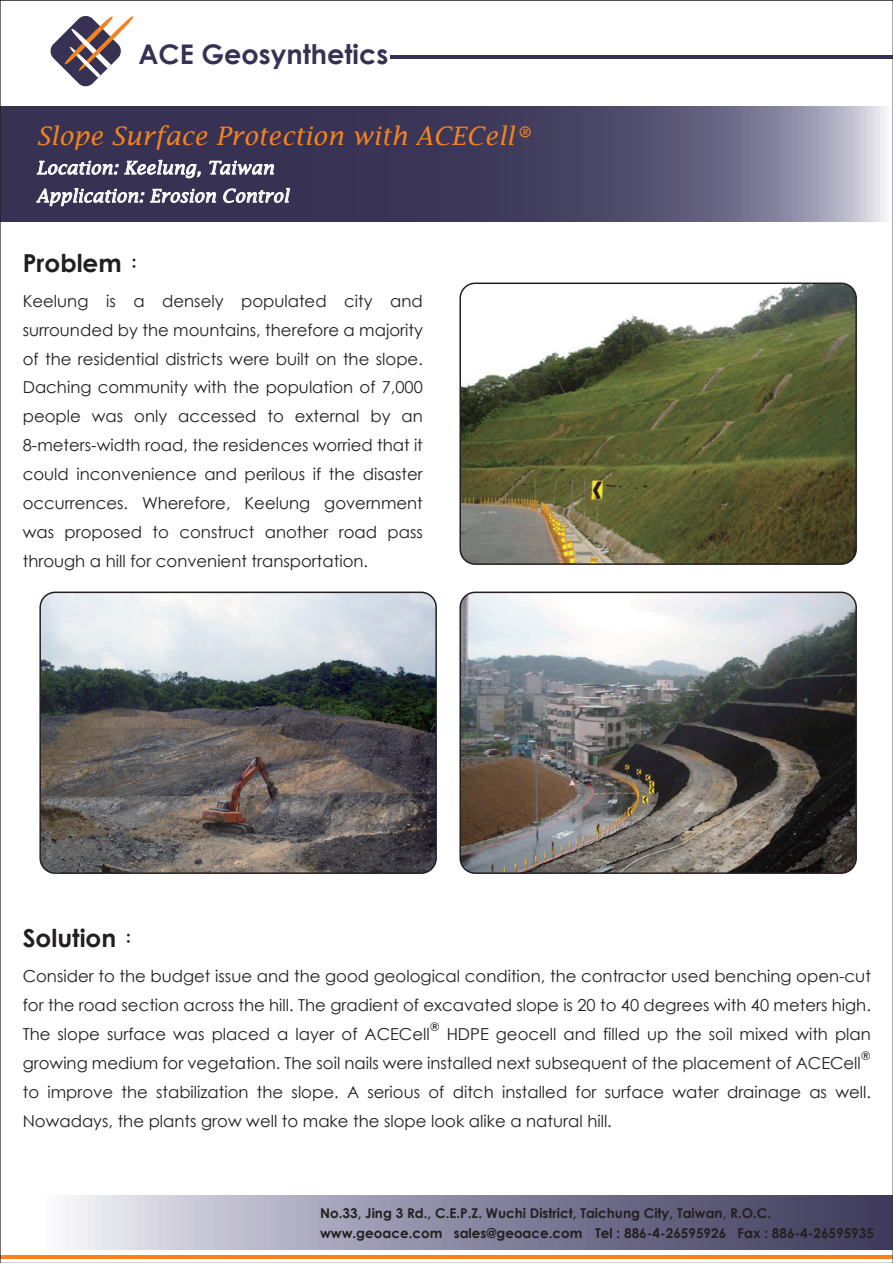
<style>
.page{position:relative;width:893px;height:1263px;background:#fff}
.page>*{position:absolute;margin:0;border:0;box-sizing:border-box;transform-origin:0 0}
.t1{font:700 27.15px "Century Gothic";color:#373153}
.t2{font:italic 25.5px "Lucida Fax";color:#f58220}
.t3{font:700 24.75px "Century Gothic";color:#231f20}
.t4{font:italic 18px "Lucida Fax";color:#fff}
.t5{font:16.5px/28.8px "Century Gothic";color:#231f20;text-align:justify}
.t6{font:700 13.5px "Century Gothic";color:#231f20}
.t7{font:condensed 12px "Swiss 721 BT";color:#231f20}
.s1{font-family:"Adobe Ming Std";font-weight:300}
</style>
<div class="page">
<svg style="left:2px;top:107px;width:885px;height:115px;background:#534f6d"></svg>
<svg style="left:39px;top:1195px;width:854px;height:54px;background:#908ea5"></svg>
<hr style="left:0;top:1255px;width:893px;height:3px;background:#f58220">
<svg style="left:50px;top:16px;width:83px;height:71px"></svg>
<hr style="left:390px;top:55px;width:503px;height:4px;background:#373153">
<svg style="left:36px;top:188px;width:108px;height:18px;background:#726e85"></svg>
<svg style="left:150px;top:189px;width:66px;height:14px"></svg>
<svg style="left:223px;top:188px;width:67px;height:16px"></svg>
<svg style="left:37px;top:160px;width:164px;height:18px;background:#6f6b83"></svg>
<svg style="left:209px;top:161px;width:65px;height:14px"></svg>
<img style="left:42px;top:592px;width:393px;height:279px">
<div style="left:39px;top:592px;width:398px;height:282px;border:2px solid #231f20;border-radius:15px"></div>
<img style="left:462px;top:283px;width:393px;height:279px">
<div style="left:459px;top:283px;width:398px;height:282px;border:2px solid #231f20;border-radius:15px"></div>
<img style="left:462px;top:592px;width:393px;height:279px">
<div style="left:459px;top:592px;width:398px;height:282px;border:2px solid #231f20;border-radius:15px"></div>
<h1 class="t1" style="left:139px;top:37px;width:251px">ACE Geosynthetics</h1>
<h2 class="t2" style="left:36px;top:121px;width:496px">Slope Surface Protection with ACECell®</h2>
<p class="t4" style="left:36px;top:157px;width:239px">Location: Keelung, Taiwan</p>
<p class="t4" style="left:36px;top:186px;width:254px">Application: Erosion Control</p>
<h3 class="t3" style="left:23px;top:248px;width:125px">Problem<span class="s1">：</span></h3>
<p class="t5" style="left:23px;top:286px;width:402px">Keelung is a densely populated city and surrounded by the mountains, therefore a majority of the residential districts were built on the slope.<br>Daching community with the population of 7,000 people was only accessed to external by an 8-meters-width road, the residences worried that it could inconvenience and perilous if the disaster occurrences. Wherefore, Keelung government was proposed to construct another road pass through a hill for convenient transportation.</p>
<h3 class="t3" style="left:23px;top:923px;width:120px">Solution<span class="s1">：</span></h3>
<p class="t5" style="left:23px;top:962px;width:850px">Consider to the budget issue and the good geological condition, the contractor used benching open-cut for the road section across the hill. The gradient of excavated slope is 20 to 40 degrees with 40 meters high.<br>The slope surface was placed a layer of ACECell</p>
<p class="t7" style="left:430px;top:1020px;width:11px">®</p>
<p class="t5" style="left:23px;top:1019px;width:850px;text-indent:424px">HDPE geocell and filled up the soil mixed with plan growing medium for vegetation. The soil nails were installed next subsequent of the placement of ACECell</p>
<p class="t7" style="left:861px;top:1048px;width:11px">®</p>
<p class="t5" style="left:23px;top:1077px;width:850px">to improve the stabilization the slope. A serious of ditch installed for surface water drainage as well.<br>Nowadays, the plants grow well to make the slope look alike a natural hill.</p>
<p class="t6" style="left:320px;top:1204px;width:453px">No.33, Jing 3 Rd., C.E.P.Z. Wuchi District, Taichung City, Taiwan, R.O.C.</p>
<p class="t6" style="left:320px;top:1224px;width:555px">www.geoace.com sales@geoace.com Tel : 886-4-26595926 Fax : 886-4-26595935</p>
</div>
